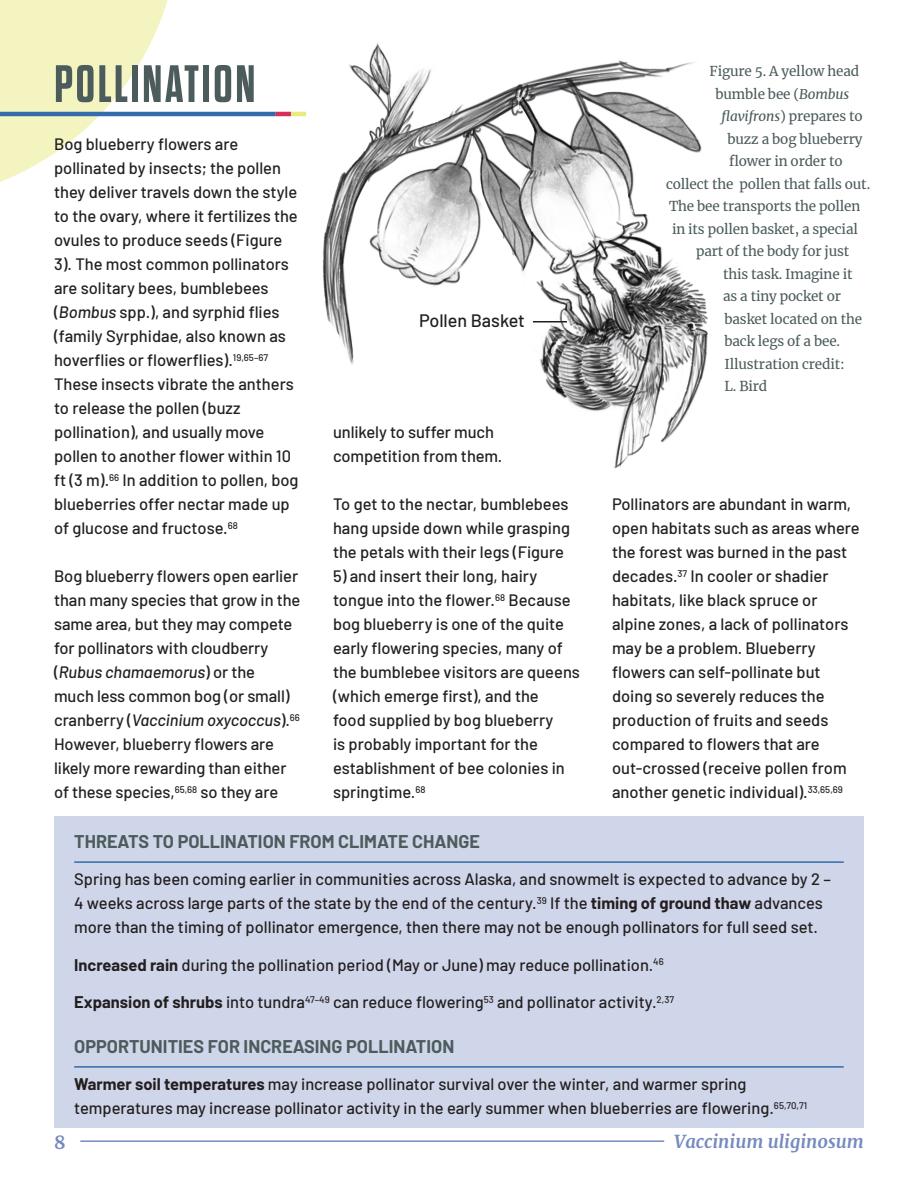
<style>
.page{position:relative;width:918px;height:1188px;background:#fff}
.page>*{position:absolute;margin:0;border:0;box-sizing:border-box;transform-origin:0 0}
.Heading_1{font:700 52.5px "Dharma Gothic E";letter-spacing:.05em;color:#4c5b5c}
.Heading_3{font:700 18px "Barlow";color:#4c5b5c}
.t1{font:italic 700 18px "Merriweather";color:#758abf}
.body{font:500 18px "Barlow";color:#231f20}
.t2{font:700 18px "Merriweather";color:#758abf}
.body-2{font:500 16.5px/24px "Barlow";color:#231f20}
.t3{font:13.5px "Merriweather";letter-spacing:-.01em;color:#4c5b5c}
.s1{font-style:italic}
.s2{font-weight:700}
</style>
<div class="page">
<img style="left:323px;top:43px;width:385px;height:426px">
<svg style="left:0;top:0;width:173px;height:182px"></svg>
<hr style="left:0;top:112px;width:276px;height:4px;background:#336bac">
<hr style="left:291px;top:112px;width:15px;height:4px;background:#e9eb80">
<hr style="left:276px;top:112px;width:15px;height:4px;background:#d62f5c">
<div style="left:54px;top:816px;width:810px;height:312px;background:#d0d6e9"></div>
<hr style="left:74px;top:861px;width:770px;height:2px;background:#336bac">
<hr style="left:74px;top:1066px;width:770px;height:2px;background:#336bac">
<hr style="left:533px;top:321px;width:34px;height:1px;background:#231f20">
<hr style="left:80px;top:1140px;width:584px;height:2px;background:#758abf">
<p class="Heading_1" style="left:54px;top:57px;width:203px">POLLINATION</p>
<p class="body-2" style="left:54px;top:131px;width:246px">Bog blueberry flowers are pollinated by insects; the pollen they deliver travels down the style to the ovary, where it fertilizes the ovules to produce seeds (Figure<br>3). The most common pollinators are solitary bees, bumblebees (<span class="s1">Bombus</span> spp.), and syrphid flies (family Syrphidae, also known as hoverflies or flowerflies).<sup>19,65–67<br></sup>These insects vibrate the anthers to release the pollen (buzz pollination), and usually move pollen to another flower within 10 ft (3 m).<sup>66</sup> In addition to pollen, bog blueberries offer nectar made up of glucose and fructose.<sup>68</sup></p>
<p class="body-2" style="left:54px;top:563px;width:248px">Bog blueberry flowers open earlier than many species that grow in the same area, but they may compete for pollinators with cloudberry (<span class="s1">Rubus chamaemorus</span>) or the<br>much less common bog (or small) cranberry (<span class="s1">Vaccinium oxycoccus</span>).<sup>66<br></sup>However, blueberry flowers are likely more rewarding than either of these species,<sup>65,68</sup> so they are</p>
<p class="body" style="left:419px;top:307px;width:107px">Pollen Basket</p>
<p class="body-2" style="left:333px;top:419px;width:171px">unlikely to suffer much competition from them.</p>
<p class="body-2" style="left:333px;top:491px;width:239px;text-align:justify">To get to the nectar, bumblebees hang upside down while grasping the petals with their legs (Figure</p>
<p class="body-2" style="left:333px;top:563px;width:248px">5) and insert their long, hairy tongue into the flower.<sup>68</sup> Because bog blueberry is one of the quite early flowering species, many of the bumblebee visitors are queens (which emerge first), and the<br>food supplied by bog blueberry<br>is probably important for the establishment of bee colonies in springtime.<sup>68</sup></p>
<p class="t3" style="left:710px;top:62px;width:151px">Figure 5. A yellow head</p>
<p class="t3" style="left:716px;top:84px;width:135px">bumble bee (<span class="s1">Bombus</span></p>
<p class="t3" style="left:722px;top:107px;width:143px"><span class="s1">flavifrons</span>) prepares to</p>
<p class="t3" style="left:728px;top:129px;width:137px">buzz a bog blueberry</p>
<p class="t3" style="left:729px;top:152px;width:115px">flower in order to</p>
<p class="t3" style="left:666px;top:174px;width:206px">collect the pollen that falls out.</p>
<p class="t3" style="left:669px;top:197px;width:193px">The bee transports the pollen</p>
<p class="t3" style="left:672px;top:219px;width:187px">in its pollen basket, a special</p>
<p class="t3" style="left:696px;top:242px;width:155px">part of the body for just</p>
<p class="t3" style="left:723px;top:264px;width:131px">this task. Imagine it</p>
<p class="t3" style="left:723px;top:287px;width:119px">as a tiny pocket or</p>
<p class="t3" style="left:724px;top:309px;width:139px">basket located on the</p>
<p class="t3" style="left:724px;top:332px;width:117px">back legs of a bee.</p>
<p class="t3" style="left:724px;top:354px;width:122px">Illustration credit:</p>
<p class="t3" style="left:724px;top:377px;width:44px">L. Bird</p>
<p class="body-2" style="left:612px;top:491px;width:249px">Pollinators are abundant in warm, open habitats such as areas where the forest was burned in the past decades.<sup>37</sup> In cooler or shadier habitats, like black spruce or alpine zones, a lack of pollinators may be a problem. Blueberry flowers can self-pollinate but doing so severely reduces the production of fruits and seeds compared to flowers that are out-crossed (receive pollen from another genetic individual).<sup>33,65,69</sup></p>
<p class="Heading_3" style="left:74px;top:828px;width:407px">THREATS TO POLLINATION FROM CLIMATE CHANGE</p>
<p class="body-2" style="left:74px;top:866px;width:758px">Spring has been coming earlier in communities across Alaska, and snowmelt is expected to advance by 2 –<br>4 weeks across large parts of the state by the end of the century.<sup>39</sup> If the <span class="s2">timing of ground thaw</span> advances more than the timing of pollinator emergence, then there may not be enough pollinators for full seed set.</p>
<p class="body-2" style="left:74px;top:952px;width:591px"><span class="s2">Increased rain</span> during the pollination period (May or June) may reduce pollination.<sup>46</sup></p>
<p class="body-2" style="left:74px;top:989px;width:601px"><span class="s2">Expansion of shrubs</span> into tundra<sup>47–49</sup> can reduce flowering<sup>53</sup> and pollinator activity.<sup>2,37</sup></p>
<p class="Heading_3" style="left:74px;top:1033px;width:382px">OPPORTUNITIES FOR INCREASING POLLINATION</p>
<p class="body-2" style="left:74px;top:1071px;width:734px"><span class="s2">Warmer soil temperatures</span> may increase pollinator survival over the winter, and warmer spring temperatures may increase pollinator activity in the early summer when blueberries are flowering.<sup>65,70,71</sup></p>
<p class="t2" style="left:54px;top:1130px;width:13px">8</p>
<p class="t1" style="left:675px;top:1129px;width:191px">Vaccinium uliginosum</p>
</div>
